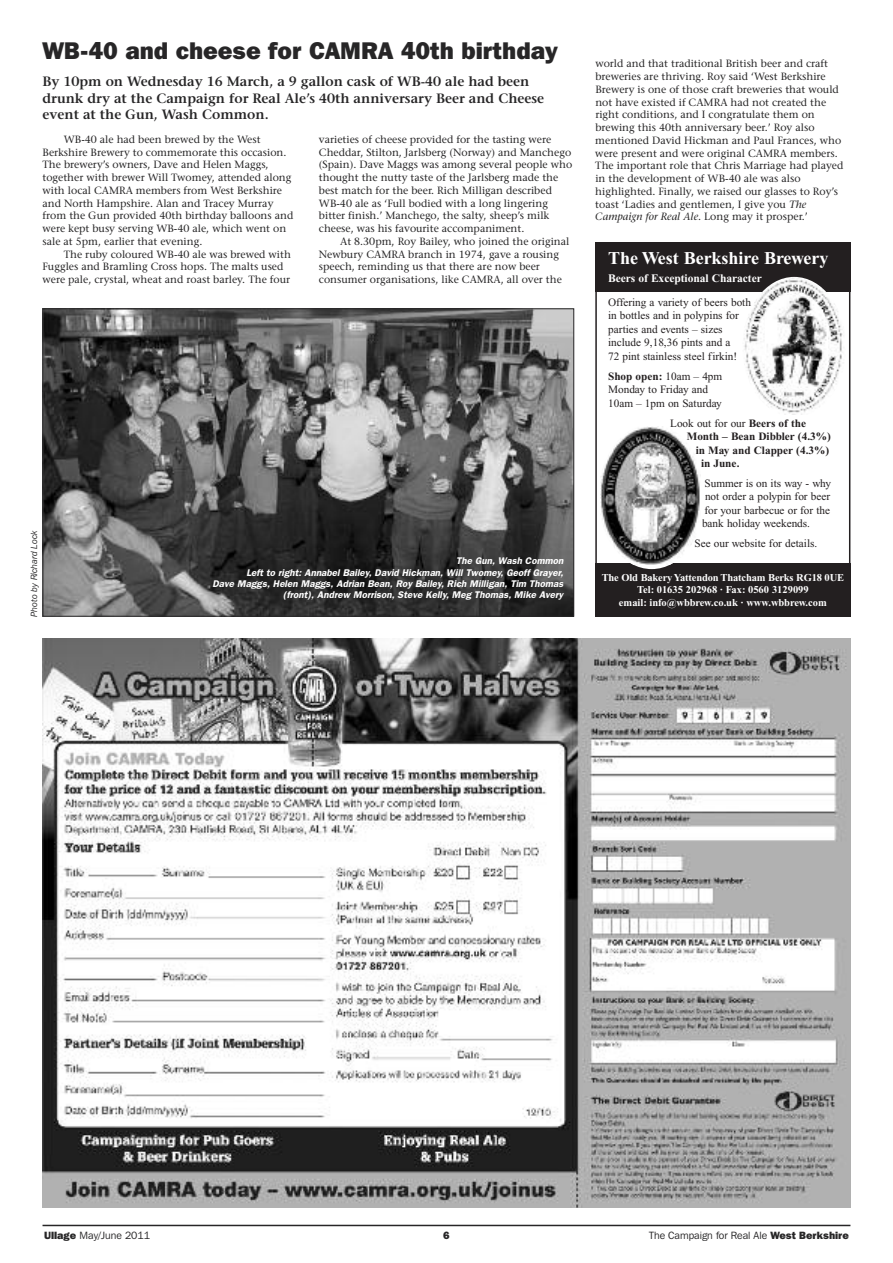
<style>
.page{position:relative;width:893px;height:1263px;background:#fff}
.page>*{position:absolute;margin:0;border:0;box-sizing:border-box;transform-origin:0 0}
.t1{font:800 24px "Franklin Gothic IT Cby BT";color:#272627}
.t2{font:700 18px "Times New Roman";color:#fff}
.t3{font:600 13.5px/16.5px "Stone Serif";color:#272627}
.t4{font:700 11.55px "Times New Roman";letter-spacing:-.005em;color:#fff}
.t5{font:11.25px/13.5px "Times New Roman";color:#231f20}
.t6{font:700 11.25px "Times New Roman";color:#231f20}
.t7{font:10.5px/12.8px "Stone Serif";color:#272627}
.t8{font:700 10.5px/12.6px "Times New Roman";letter-spacing:-.015em;color:#fff;text-align:center}
.t9{font:10.5px "Franklin Gothic IT Cby BT";color:#272627}
.t10{font:800 10.5px "Franklin Gothic IT Cby BT";color:#272627}
.t11{font:italic 600 9.75px/11.2px "Franklin Gothic";letter-spacing:.005em;color:#fff;text-align:right}
.t12{font:italic 9px "Franklin Gothic IT Cby BT";color:#272627}
.s1{font-style:italic}
.s2{font-weight:700}
.s3{font-weight:800}
</style>
<div class="page">
<hr style="left:43px;top:1225px;width:807px;height:1px;background:#272627">
<img style="left:43px;top:638px;width:807px;height:570px">
<div style="left:595px;top:242px;width:255px;height:50px;background:#231f20"></div>
<div style="left:595px;top:242px;width:255px;height:375px;border:2px solid #231f20"></div>
<div style="left:595px;top:563px;width:255px;height:54px;background:#231f20"></div>
<img style="left:744px;top:277px;width:99px;height:138px">
<img style="left:766px;top:295px;width:61px;height:92px">
<div style="left:598px;top:424px;width:107px;height:145px;background:#fff;border-radius:50%"></div>
<img style="left:600px;top:426px;width:101px;height:138px">
<img style="left:45px;top:310px;width:527px;height:305px">
<div style="left:43px;top:308px;width:531px;height:309px;border:1px solid #272627"></div>
<h1 class="t1" style="left:43px;top:43px;width:517px">WB-40 and cheese for CAMRA 40th birthday</h1>
<p class="t3" style="left:43px;top:75px;width:503px">By 10pm on Wednesday 16 March, a 9 gallon cask of WB-40 ale had been drunk dry at the Campaign for Real Ale’s 40th anniversary Beer and Cheese event at the Gun, Wash Common.</p>
<p class="t7" style="left:43px;top:134px;width:252px;text-indent:21px">WB-40 ale had been brewed by the West Berkshire Brewery to commemorate this occasion.<br>The brewery’s owners, Dave and Helen Maggs, together with brewer Will Twomey, attended along with local CAMRA members from West Berkshire and North Hampshire. Alan and Tracey Murray from the Gun provided 40th birthday balloons and were kept busy serving WB-40 ale, which went on sale at 5pm, earlier that evening.</p>
<p class="t7" style="left:43px;top:249px;width:250px;text-indent:21px">The ruby coloured WB-40 ale was brewed with<br>Fuggles and Bramling Cross hops. The malts used were pale, crystal, wheat and roast barley. The four</p>
<p class="t7" style="left:319px;top:134px;width:255px">varieties of cheese provided for the tasting were Cheddar, Stilton, Jarlsberg (Norway) and Manchego (Spain). Dave Maggs was among several people who thought the nutty taste of the Jarlsberg made the best match for the beer. Rich Milligan described WB-40 ale as ‘Full bodied with a long lingering bitter finish.’ Manchego, the salty, sheep’s milk cheese, was his favourite accompaniment.</p>
<p class="t7" style="left:319px;top:236px;width:252px;text-indent:21px">At 8.30pm, Roy Bailey, who joined the original Newbury CAMRA branch in 1974, gave a rousing speech, reminding us that there are now beer consumer organisations, like CAMRA, all over the</p>
<p class="t12" style="left:31px;top:617px;width:87px;rotate:-90deg">Photo by Richard Lock</p>
<p class="t11" style="left:212px;top:555px;width:352px">The Gun, Wash Common<br>Left to right: Annabel Bailey, David Hickman, Will Twomey, Geoff Grayer,<br>Dave Maggs, Helen Maggs, Adrian Bean, Roy Bailey, Rich Milligan, Tim Thomas (front), Andrew Morrison, Steve Kelly, Meg Thomas, Mike Avery</p>
<p class="t7" style="left:595px;top:58px;width:250px">world and that traditional British beer and craft breweries are thriving. Roy said ‘West Berkshire Brewery is one of those craft breweries that would not have existed if CAMRA had not created the right conditions, and I congratulate them on brewing this 40th anniversary beer.’ Roy also mentioned David Hickman and Paul Frances, who were present and were original CAMRA members.<br>The important role that Chris Marriage had played in the development of WB-40 ale was also highlighted. Finally, we raised our glasses to Roy’s toast ‘Ladies and gentlemen, I give you <span class="s1">The Campaign for Real Ale</span>. Long may it prosper.’</p>
<h2 class="t2" style="left:608px;top:253px;width:222px">The West Berkshire Brewery</h2>
<p class="t4" style="left:608px;top:274px;width:155px">Beers of Exceptional Character</p>
<p class="t5" style="left:608px;top:296px;width:144px">Offering a variety of beers both in bottles and in polypins for parties and events – sizes include 9,18,36 pints and a<br>72 pint stainless steel firkin!</p>
<p class="t5" style="left:608px;top:370px;width:116px"><span class="s2">Shop open:</span> 10am – 4pm<br>Monday to Friday and<br>10am – 1pm on Saturday</p>
<p class="t5" style="left:670px;top:417px;width:137px">Look out for our <span class="s2">Beers of the</span></p>
<p class="t6" style="left:687px;top:433px;width:146px">Month – Bean Dibbler (4.3%)</p>
<p class="t6" style="left:696px;top:446px;width:135px">in May and Clapper (4.3%)</p>
<p class="t6" style="left:701px;top:460px;width:40px">in June.</p>
<p class="t5" style="left:702px;top:477px;width:131px;text-align:justify">Summer is on its way - why not order a polypin for beer for your barbecue or for the bank holiday weekends.</p>
<p class="t5" style="left:694px;top:538px;width:124px">See our website for details.</p>
<p class="t8" style="left:602px;top:572px;width:244px">The Old Bakery Yattendon Thatcham Berks RG18 0UE<br>Tel: 01635 202968 · Fax: 0560 3129099<br>email: info@wbbrew.co.uk · www.wbbrew.com</p>
<p class="t9" style="left:44px;top:1231px;width:108px"><span class="s3">Ullage</span> May/June 2011</p>
<p class="t10" style="left:443px;top:1231px;width:8px">6</p>
<p class="t9" style="left:649px;top:1231px;width:201px">The Campaign for Real Ale <span class="s3">West Berkshire</span></p>
</div>
